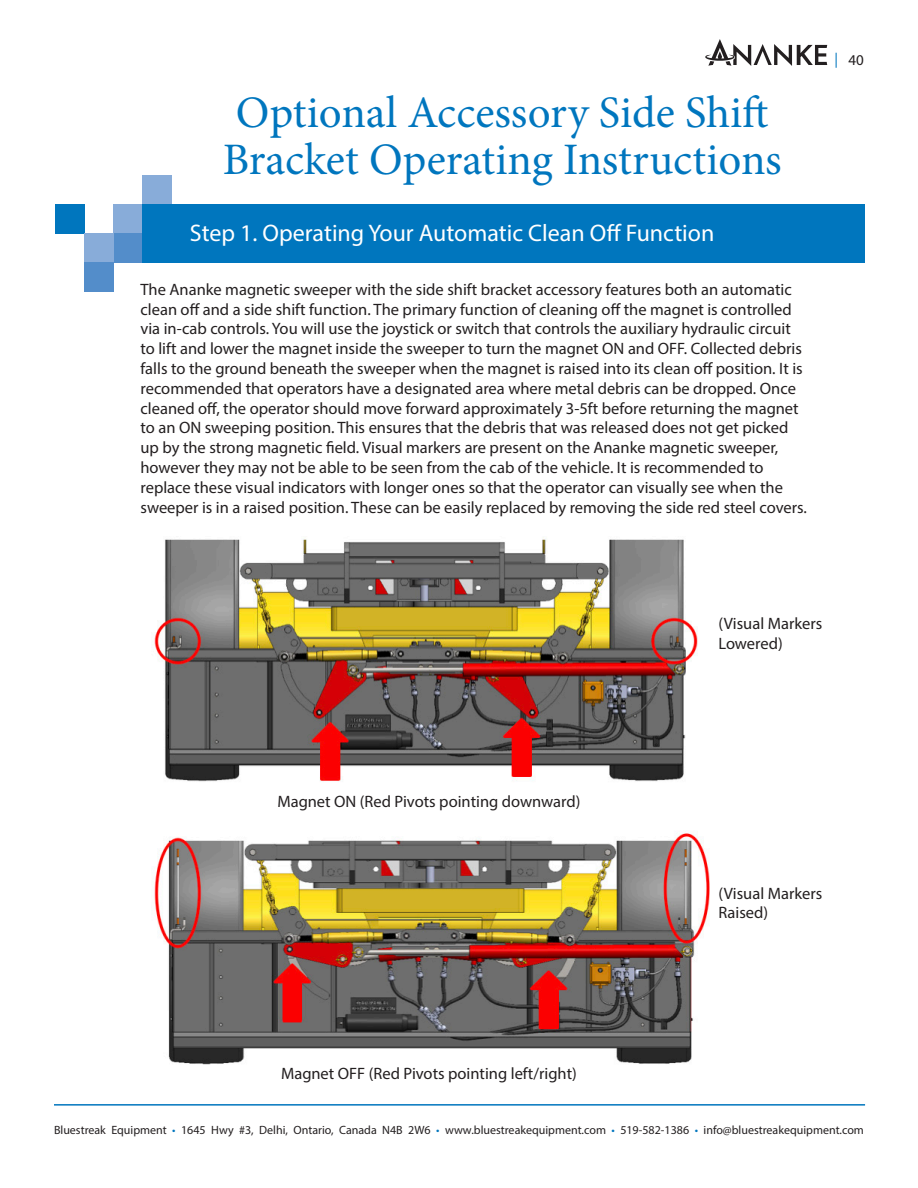
<style>
.page{position:relative;width:918px;height:1188px;background:#fff}
.page>*{position:absolute;margin:0;border:0;box-sizing:border-box;transform-origin:0 0}
.t1{font:45px "Minion Pro";color:#0076be}
.t2{font:24px "Myriad Pro";color:#fff}
.chart_body{font:16.5px/19.8px "Myriad Pro";color:#231f20}
.t3{font:15px "Myriad Pro";color:#231f20}
.t4{font:12px "Myriad Pro";color:#231f20}
.s1{color:#0076be}
</style>
<div class="page">
<hr style="left:54px;top:1104px;width:811px;height:2px;background:#0076be">
<svg style="left:705px;top:39px;width:122px;height:27px"></svg>
<div style="left:55px;top:204px;width:29px;height:29px;background:#0076be"></div>
<div style="left:113px;top:204px;width:30px;height:29px;background:#88acd9"></div>
<div style="left:113px;top:233px;width:30px;height:30px;background:#538dca"></div>
<div style="left:84px;top:233px;width:29px;height:30px;background:#88acd9"></div>
<div style="left:84px;top:263px;width:29px;height:29px;background:#538dca"></div>
<div style="left:143px;top:175px;width:29px;height:29px;background:#88acd9"></div>
<div style="left:143px;top:204px;width:722px;height:59px;background:#0076be"></div>
<img style="left:152px;top:537px;width:558px;height:528px">
<p class="t1" style="left:236px;top:83px;width:534px">Optional Accessory Side Shift</p>
<p class="t1" style="left:223px;top:129px;width:561px">Bracket Operating Instructions</p>
<p class="t2" style="left:190px;top:218px;width:526px">Step 1. Operating Your Automatic Clean Off Function</p>
<p class="chart_body" style="left:141px;top:279px;width:668px">The Ananke magnetic sweeper with the side shift bracket accessory features both an automatic clean off and a side shift function. The primary function of cleaning off the magnet is controlled via in-cab controls. You will use the joystick or switch that controls the auxiliary hydraulic circuit to lift and lower the magnet inside the sweeper to turn the magnet ON and OFF. Collected debris falls to the ground beneath the sweeper when the magnet is raised into its clean off position. It is recommended that operators have a designated area where metal debris can be dropped. Once cleaned off, the operator should move forward approximately 3-5ft before returning the magnet to an ON sweeping position. This ensures that the debris that was released does not get picked up by the strong magnetic field. Visual markers are present on the Ananke magnetic sweeper, however they may not be able to be seen from the cab of the vehicle. It is recommended to replace these visual indicators with longer ones so that the operator can visually see when the sweeper is in a raised position. These can be easily replaced by removing the side red steel covers.</p>
<p class="t3" style="left:834px;top:51px;width:31px"><span class="s1">|</span> 40</p>
<p class="chart_body" style="left:718px;top:613px;width:105px">(Visual Markers<br>Lowered)</p>
<p class="chart_body" style="left:277px;top:791px;width:305px">Magnet ON (Red Pivots pointing downward)</p>
<p class="chart_body" style="left:718px;top:883px;width:105px">(Visual Markers<br>Raised)</p>
<p class="chart_body" style="left:281px;top:1064px;width:297px">Magnet OFF (Red Pivots pointing left/right)</p>
<p class="t4" style="left:54px;top:1123px;width:811px">Bluestreak Equipment <span class="s1">•</span> 1645 Hwy #3, Delhi, Ontario, Canada N4B 2W6 <span class="s1">•</span> www.bluestreakequipment.com <span class="s1">•</span> 519-582-1386 <span class="s1">•</span> info@bluestreakequipment.com</p>
</div>
